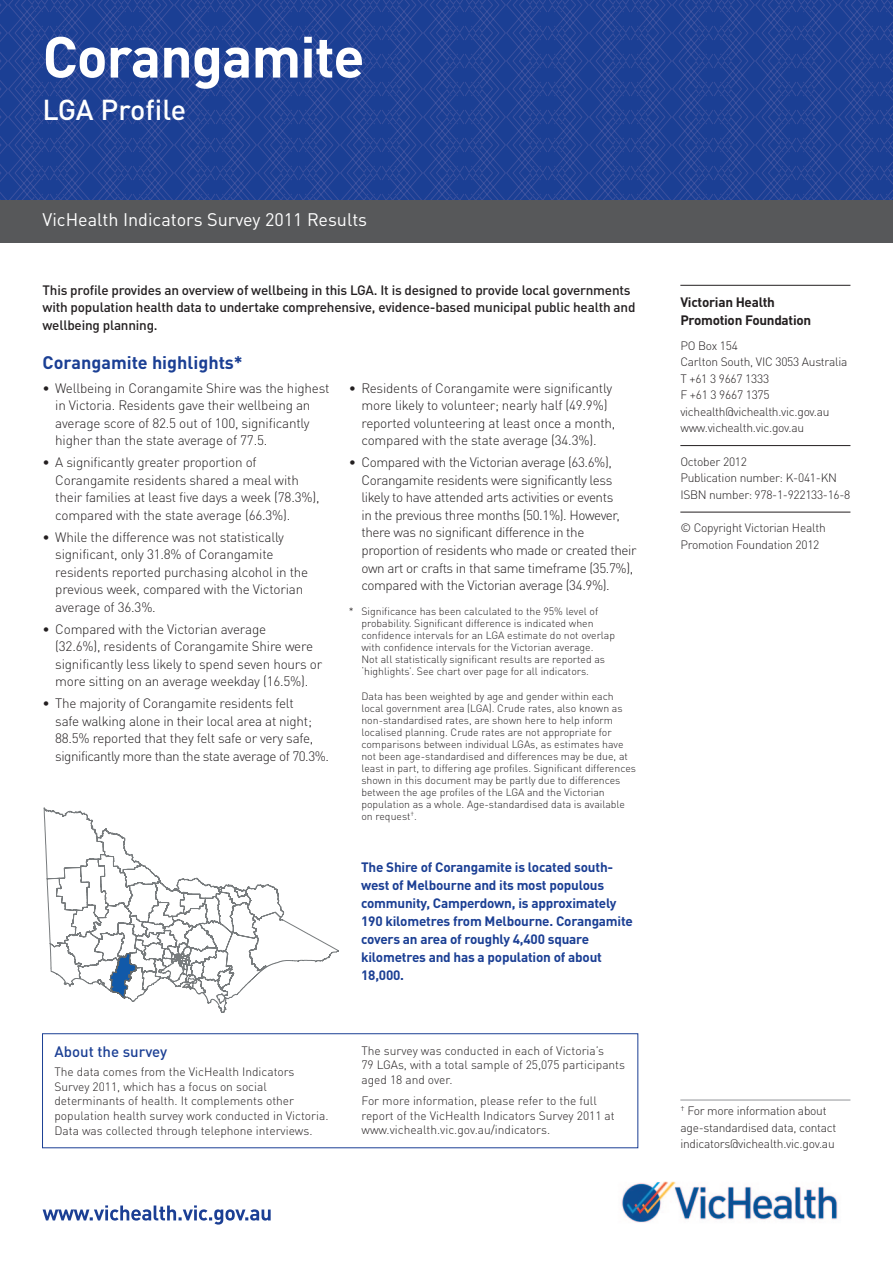
<style>
.page{position:relative;width:893px;height:1263px;background:#fff}
.page>*{position:absolute;margin:0;border:0;box-sizing:border-box;transform-origin:0 0}
.t1{font:700 57px "DINOT";letter-spacing:-.02em;color:#fff}
.t2{font:500 28.5px "DINOT";letter-spacing:-.005em;color:#fff}
.t3{font:18px "DINOT";color:#fff}
.t4{font:700 18px "DINOT";color:#1b3f94}
.t5{font:500 15px "DINOT";color:#1b3f94}
.t6{font:300 13.5px/17.5px "DINOT";letter-spacing:-.02em;color:#231f20}
.t7{font:700 13.5px/18px "DINOT";letter-spacing:-.015em;color:#1b3f94}
.t8{font:500 13.5px/17.2px "DINOT";letter-spacing:-.015em;color:#231f20}
.t9{font:700 13.5px/18px "DINOT";letter-spacing:-.02em;color:#231f20}
.t10{font:300 12px/16.5px "DINOT";letter-spacing:-.005em;color:#231f20}
.t11{font:300 10.5px/12px "DINOT";color:#231f20}
</style>
<div class="page">
<svg style="left:0;top:0;width:893px;height:200px;background:#214295"></svg>
<div style="left:0;top:200px;width:893px;height:42px;background:#57585a"></div>
<svg style="left:43px;top:1205px;width:228px;height:19px"></svg>
<img style="left:621px;top:1181px;width:217px;height:42px">
<hr style="left:680px;top:1100px;width:170px;height:1px;background:#939598">
<div style="left:42px;top:1033px;width:596px;height:115px;border:1px solid #1b3f94"></div>
<hr style="left:680px;top:285px;width:170px;height:1px;background:#231f20">
<hr style="left:680px;top:445px;width:170px;height:1px;background:#231f20">
<hr style="left:680px;top:512px;width:170px;height:1px;background:#231f20">
<svg style="left:44px;top:807px;width:295px;height:206px"></svg>
<svg style="left:110px;top:953px;width:27px;height:45px"></svg>
<h1 class="t1" style="left:43px;top:20px;width:324px">Corangamite</h1>
<h2 class="t2" style="left:43px;top:92px;width:145px">LGA Profile</h2>
<h3 class="t3" style="left:43px;top:209px;width:326px">VicHealth Indicators Survey 2011 Results</h3>
<p class="t8" style="left:43px;top:281px;width:594px">This profile provides an overview of wellbeing in this LGA. It is designed to provide local governments with population health data to undertake comprehensive, evidence-based municipal public health and wellbeing planning.</p>
<h3 class="t4" style="left:43px;top:351px;width:202px">Corangamite highlights*</h3>
<p class="t6" style="left:55px;top:379px;width:276px;text-indent:-13px">• Wellbeing in Corangamite Shire was the highest in Victoria. Residents gave their wellbeing an average score of 82.5 out of 100, significantly higher than the state average of 77.5.</p>
<p class="t6" style="left:55px;top:453px;width:266px;text-indent:-13px">• A significantly greater proportion of Corangamite residents shared a meal with their families at least five days a week (78.3%), compared with the state average (66.3%).</p>
<p class="t6" style="left:55px;top:528px;width:255px;text-indent:-13px">• While the difference was not statistically significant, only 31.8% of Corangamite residents reported purchasing alcohol in the previous week, compared with the Victorian average of 36.3%.</p>
<p class="t6" style="left:55px;top:620px;width:268px;text-indent:-13px">• Compared with the Victorian average<br>(32.6%), residents of Corangamite Shire were significantly less likely to spend seven hours or more sitting on an average weekday (16.5%).</p>
<p class="t6" style="left:55px;top:694px;width:275px;text-indent:-13px">• The majority of Corangamite residents felt<br>safe walking alone in their local area at night; 88.5% reported that they felt safe or very safe, significantly more than the state average of 70.3%.</p>
<p class="t6" style="left:361px;top:379px;width:255px;text-indent:-13px">• Residents of Corangamite were significantly more likely to volunteer; nearly half (49.9%) reported volunteering at least once a month, compared with the state average (34.3%).</p>
<p class="t6" style="left:361px;top:453px;width:277px;text-indent:-13px">• Compared with the Victorian average (63.6%), Corangamite residents were significantly less likely to have attended arts activities or events<br>in the previous three months (50.1%). However, there was no significant difference in the proportion of residents who made or created their own art or crafts in that same timeframe (35.7%), compared with the Victorian average (34.9%).</p>
<p class="t11" style="left:361px;top:605px;width:255px;text-indent:-13px">* Significance has been calculated to the 95% level of probability. Significant difference is indicated when confidence intervals for an LGA estimate do not overlap with confidence intervals for the Victorian average.<br>Not all statistically significant results are reported as ‘highlights’. See chart over page for all indicators.</p>
<p class="t11" style="left:361px;top:690px;width:276px">Data has been weighted by age and gender within each local government area (LGA). Crude rates, also known as non-standardised rates, are shown here to help inform localised planning. Crude rates are not appropriate for comparisons between individual LGAs, as estimates have not been age-standardised and differences may be due, at least in part, to differing age profiles. Significant differences shown in this document may be partly due to differences between the age profiles of the LGA and the Victorian population as a whole. Age-standardised data is available on request<sup>†</sup>.</p>
<p class="t5" style="left:54px;top:1042px;width:114px">About the survey</p>
<p class="t10" style="left:54px;top:1064px;width:276px;line-height:14.9px">The data comes from the VicHealth Indicators Survey 2011, which has a focus on social determinants of health. It complements other population health survey work conducted in Victoria.<br>Data was collected through telephone interviews.</p>
<p class="t7" style="left:361px;top:858px;width:273px">The Shire of Corangamite is located south&shy;west of Melbourne and its most populous community, Camperdown, is approximately 190 kilometres from Melbourne. Corangamite covers an area of roughly 4,400 square kilometres and has a population of about 18,000.</p>
<p class="t10" style="left:361px;top:1043px;width:265px;line-height:14.7px">The survey was conducted in each of Victoria’s<br>79 LGAs, with a total sample of 25,075 participants aged 18 and over.</p>
<p class="t10" style="left:361px;top:1093px;width:255px;line-height:14.7px">For more information, please refer to the full report of the VicHealth Indicators Survey 2011 at www.vichealth.vic.gov.au/indicators.</p>
<p class="t9" style="left:680px;top:293px;width:132px">Victorian Health<br>Promotion Foundation</p>
<p class="t10" style="left:680px;top:337px;width:169px">PO Box 154<br>Carlton South, VIC 3053 Australia<br>T +61 3 9667 1333<br>F +61 3 9667 1375 vichealth@vichealth.vic.gov.au www.vichealth.vic.gov.au</p>
<p class="t10" style="left:680px;top:453px;width:172px">October 2012<br>Publication number: K-041-KN<br>ISBN number: 978-1-922133-16-8</p>
<p class="t10" style="left:680px;top:520px;width:147px">© Copyright Victorian Health<br>Promotion Foundation 2012</p>
<p class="t10" style="left:680px;top:1102px;width:158px"><sup>†</sup> For more information about age-standardised data, contact indicators@vichealth.vic.gov.au</p>
</div>
